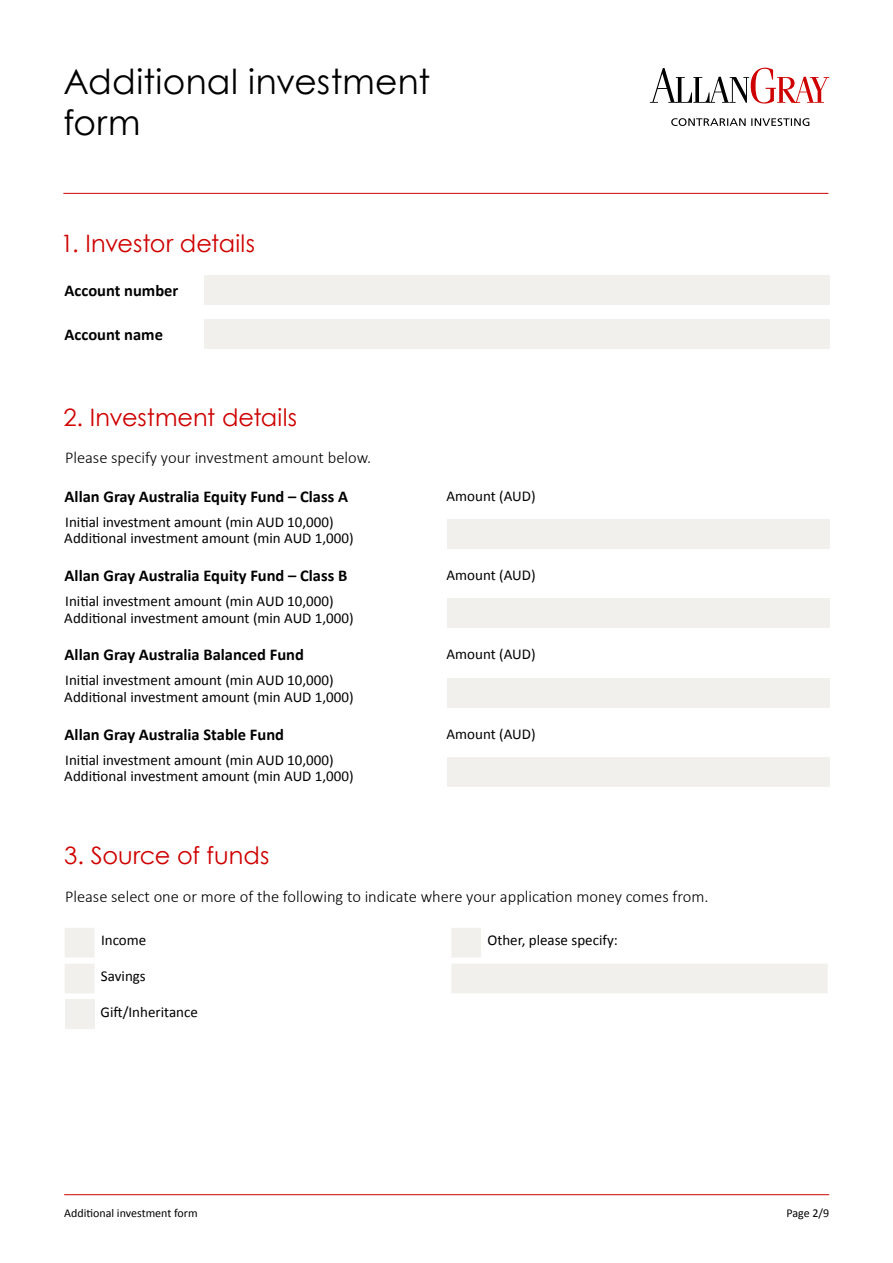
<style>
.page{position:relative;width:893px;height:1263px;background:#fff}
.page>*{position:absolute;margin:0;border:0;box-sizing:border-box;transform-origin:0 0}
.t1{font:34.5px/40.5px "Century Gothic";letter-spacing:.01em;color:#000}
.t2{font:24px "Century Gothic";color:#cf0000}
.t3{font:700 16.5px "Calibri";color:#000}
.t4{font:300 16.5px "Calibri";color:#000}
.t5{font:15px/16.5px "Calibri";color:#000}
.t6{font:12px "Calibri";color:#000}
</style>
<div class="page">
<hr style="left:64px;top:1194px;width:765px;height:1px;background:#cf0000">
<hr style="left:63px;top:193px;width:765px;height:1px;background:#cf0000">
<svg style="left:671px;top:118px;width:138px;height:8px"></svg>
<svg style="left:650px;top:68px;width:179px;height:36px"></svg>
<div style="left:204px;top:275px;width:625px;height:30px;background:#f1f0ed"></div>
<div style="left:204px;top:319px;width:625px;height:30px;background:#f1f0ed"></div>
<div style="left:447px;top:519px;width:382px;height:30px;background:#f1f0ed"></div>
<div style="left:447px;top:598px;width:382px;height:30px;background:#f1f0ed"></div>
<div style="left:447px;top:678px;width:382px;height:30px;background:#f1f0ed"></div>
<div style="left:447px;top:757px;width:382px;height:30px;background:#f1f0ed"></div>
<svg style="left:65px;top:928px;width:416px;height:29px"></svg>
<svg style="left:65px;top:964px;width:763px;height:29px"></svg>
<div style="left:65px;top:999px;width:29px;height:30px;background:#f1f0ed"></div>
<h1 class="t1" style="left:63px;top:61px;width:368px">Additional investment form</h1>
<h2 class="t2" style="left:60px;top:226px;width:196px">1. Investor details</h2>
<p class="t3" style="left:65px;top:280px;width:115px">Account number</p>
<p class="t3" style="left:65px;top:324px;width:100px">Account name</p>
<h2 class="t2" style="left:63px;top:401px;width:235px">2. Investment details</h2>
<p class="t4" style="left:65px;top:448px;width:308px">Please specify your investment amount below.</p>
<p class="t3" style="left:65px;top:486px;width:285px">Allan Gray Australia Equity Fund – Class A</p>
<p class="t5" style="left:64px;top:513px;width:291px">Initial investment amount (min AUD 10,000)<br>Additional investment amount (min AUD 1,000)</p>
<p class="t3" style="left:65px;top:565px;width:284px">Allan Gray Australia Equity Fund – Class B</p>
<p class="t5" style="left:64px;top:592px;width:291px">Initial investment amount (min AUD 10,000)<br>Additional investment amount (min AUD 1,000)</p>
<p class="t3" style="left:65px;top:645px;width:241px">Allan Gray Australia Balanced Fund</p>
<p class="t5" style="left:64px;top:672px;width:291px">Initial investment amount (min AUD 10,000)<br>Additional investment amount (min AUD 1,000)</p>
<p class="t3" style="left:65px;top:724px;width:221px">Allan Gray Australia Stable Fund</p>
<p class="t5" style="left:64px;top:751px;width:291px">Initial investment amount (min AUD 10,000)<br>Additional investment amount (min AUD 1,000)</p>
<p class="t5" style="left:447px;top:487px;width:91px">Amount (AUD)</p>
<p class="t5" style="left:447px;top:566px;width:91px">Amount (AUD)</p>
<p class="t5" style="left:447px;top:646px;width:91px">Amount (AUD)</p>
<p class="t5" style="left:447px;top:725px;width:91px">Amount (AUD)</p>
<h2 class="t2" style="left:64px;top:839px;width:207px">3. Source of funds</h2>
<p class="t4" style="left:65px;top:886px;width:645px">Please select one or more of the following to indicate where your application money comes from.</p>
<p class="t5" style="left:101px;top:931px;width:47px">Income</p>
<p class="t5" style="left:487px;top:931px;width:132px">Other, please specify:</p>
<p class="t5" style="left:101px;top:967px;width:46px">Savings</p>
<p class="t5" style="left:101px;top:1003px;width:99px">Gift/Inheritance</p>
<p class="t6" style="left:64px;top:1204px;width:135px">Additional investment form</p>
<p class="t6" style="left:786px;top:1204px;width:44px">Page 2/9</p>
</div>
